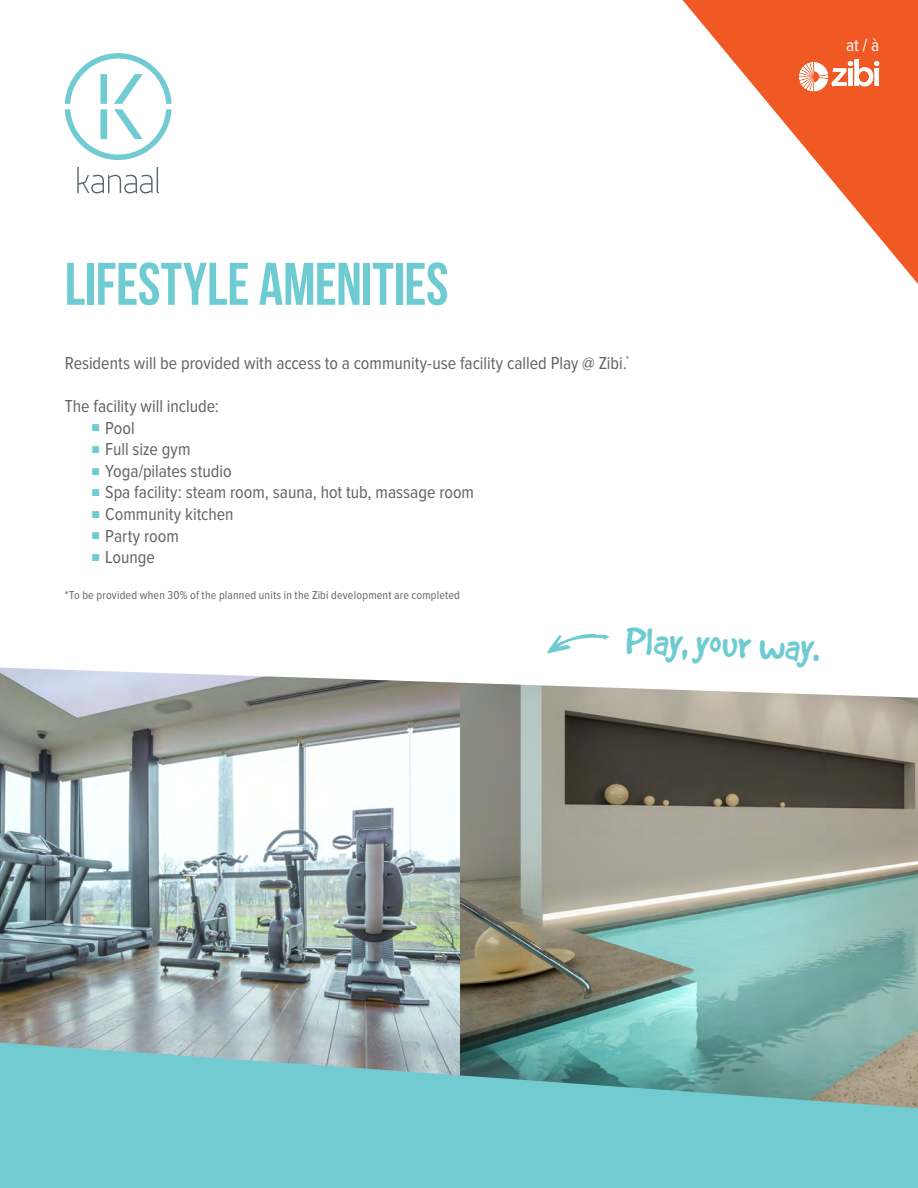
<style>
.page{position:relative;width:918px;height:1188px;background:#fff}
.page>*{position:absolute;margin:0;border:0;box-sizing:border-box;transform-origin:0 0}
.Headlines{font:700 60px "Bebas Neue";color:#6fcbd2}
.Headlines-2{font:41.85px "Good Dog Plain";color:#6fcbd2}
.body_text{font:18px "Proxima Nova Cond";color:#636366}
.t1{font:18px "Proxima Nova Cond";color:#fff}
.body_text-2{font:12px "Proxima Nova Cond";letter-spacing:.015em;color:#636366}
.s1{font-size:12px;color:#6fcbd2}
</style>
<div class="page">
<img style="left:459px;top:698px;width:459px;height:345px">
<img style="left:0;top:698px;width:459px;height:345px">
<svg style="left:0;top:1043px;width:918px;height:145px;fill:#71cbd1"></svg>
<svg style="left:0;top:633px;width:918px;height:65px"></svg>
<svg style="left:683px;top:0;width:235px;height:284px"></svg>
<svg style="left:799px;top:59px;width:80px;height:32px"></svg>
<svg style="left:77px;top:167px;width:82px;height:26px"></svg>
<svg style="left:65px;top:53px;width:107px;height:107px"></svg>
<svg style="left:547px;top:634px;width:62px;height:20px"></svg>
<p class="t1" style="left:846px;top:37px;width:35px">at / à</p>
<p class="Headlines" style="left:65px;top:251px;width:385px">LIFESTYLE AMENITIES</p>
<p class="body_text" style="left:65px;top:355px;width:566px">Residents will be provided with access to a community-use facility called Play @ Zibi.<sup>*</sup></p>
<p class="body_text" style="left:65px;top:398px;width:156px">The facility will include:</p>
<p class="body_text" style="left:92px;top:419px;width:44px"><span class="s1">■</span> Pool</p>
<p class="body_text" style="left:92px;top:441px;width:100px"><span class="s1">■</span> Full size gym</p>
<p class="body_text" style="left:92px;top:463px;width:141px"><span class="s1">■</span> Yoga/pilates studio</p>
<p class="body_text" style="left:92px;top:484px;width:384px"><span class="s1">■</span> Spa facility: steam room, sauna, hot tub, massage room</p>
<p class="body_text" style="left:92px;top:506px;width:143px"><span class="s1">■</span> Community kitchen</p>
<p class="body_text" style="left:92px;top:527px;width:89px"><span class="s1">■</span> Party room</p>
<p class="body_text" style="left:92px;top:549px;width:65px"><span class="s1">■</span> Lounge</p>
<p class="body_text-2" style="left:65px;top:590px;width:397px">*To be provided when 30% of the planned units in the Zibi development are completed</p>
<p class="Headlines-2" style="left:627px;top:621px;width:195px;rotate:2deg">Play, your way.</p>
</div>
